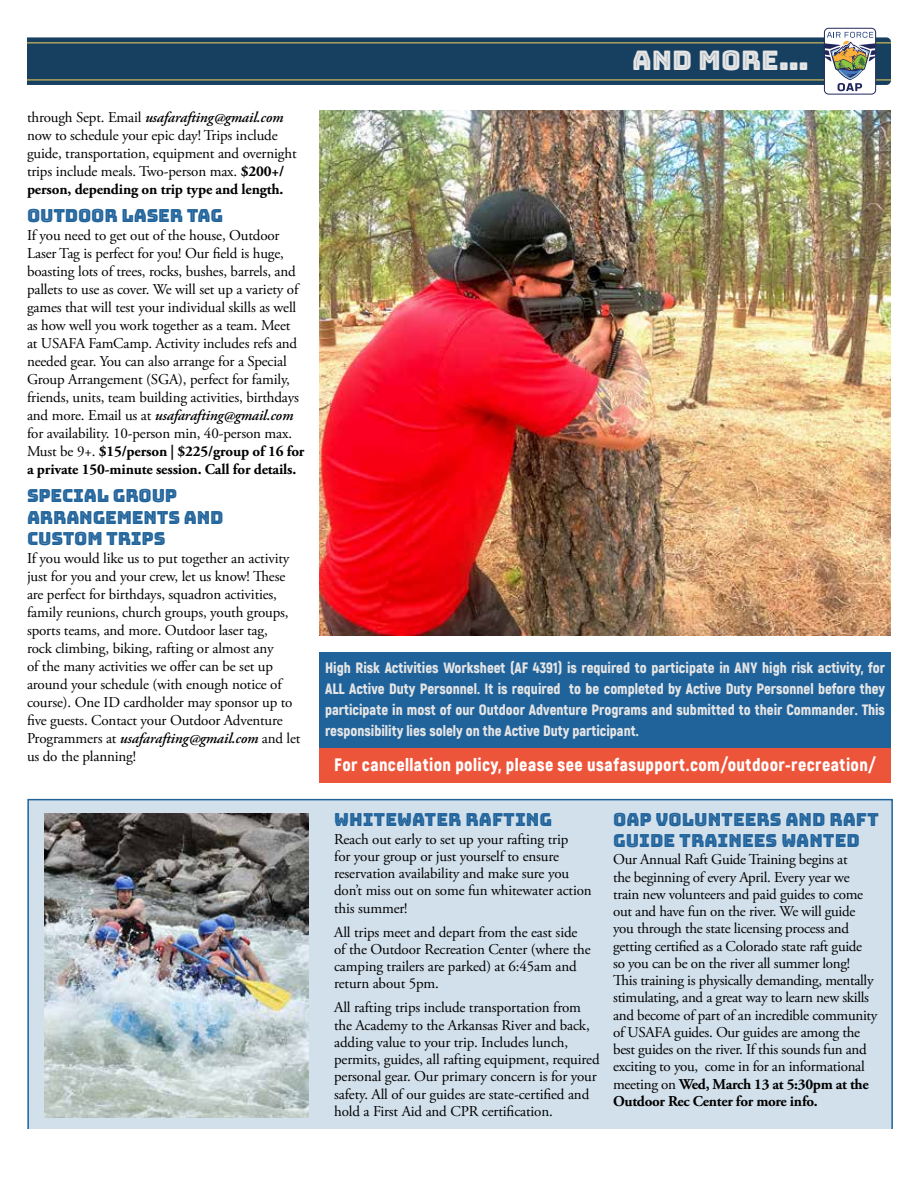
<style>
.page{position:relative;width:918px;height:1188px;background:#fff}
.page>*{position:absolute;margin:0;border:0;box-sizing:border-box;transform-origin:0 0}
.t1{font:27px "Bungee Inline";color:#e5e5e5}
.t2{font:18px/21.6px "Bungee Inline";color:#20639b}
.t3{font:900 18px "Akrobat";letter-spacing:.025em;color:#fff}
.t4{font:15px/18px "Adobe Garamond Pro";letter-spacing:-.01em;color:#000}
.t5{font:900 15px/21px "Akrobat";color:#e5e5e5;text-align:justify}
.s1{font-weight:600;font-style:italic}
.s2{font-weight:700}
</style>
<div class="page">
<div style="left:824px;top:28px;width:52px;height:66px;background:linear-gradient(to right,#fff,#fff);border-radius:4px"></div>
<div style="left:824px;top:28px;width:52px;height:66px;border:1px solid #21275c;border-radius:4px"></div>
<svg style="left:27px;top:32px;width:864px;height:59px"></svg>
<img style="left:320px;top:111px;width:571px;height:524px">
<div style="left:27px;top:799px;width:866px;height:329px;background:#d2e0eb"></div>
<img style="left:44px;top:814px;width:265px;height:304px">
<div style="left:320px;top:747px;width:571px;height:36px;background:#ed553b"></div>
<div style="left:319px;top:652px;width:572px;height:95px;background:#20639b"></div>
<p class="t4" style="left:27px;top:108px;width:271px">through Sept. Email <span class="s1">usafarafting@gmail.com </span>now to schedule your epic day! Trips include guide, transportation, equipment and overnight trips include meals. Two-person max. <span class="s2">$200+/ person, depending on trip type and length.</span></p>
<p class="t2" style="left:27px;top:205px;width:198px">OUTDOOR LASER TAG</p>
<p class="t4" style="left:27px;top:227px;width:279px">If you need to get out of the house, Outdoor Laser Tag is perfect for you! Our field is huge, boasting lots of trees, rocks, bushes, barrels, and pallets to use as cover. We will set up a variety of games that will test your individual skills as well as how well you work together as a team. Meet at USAFA FamCamp. Activity includes refs and needed gear. You can also arrange for a Special Group Arrangement (SGA), perfect for family, friends, units, team building activities, birthdays and more. Email us at <span class="s1">usafarafting@gmail.com </span>for availability. 10-person min, 40-person max.<br>Must be 9+. <span class="s2">$15/person | $225/group of 16 for a private 150-minute session. Call for details.</span></p>
<p class="t2" style="left:27px;top:485px;width:198px">SPECIAL GROUP<br>ARRANGEMENTS AND<br>CUSTOM TRIPS</p>
<p class="t4" style="left:27px;top:550px;width:275px">If you would like us to put together an activity just for you and your crew, let us know! These are perfect for birthdays, squadron activities, family reunions, church groups, youth groups, sports teams, and more. Outdoor laser tag,<br>rock climbing, biking, rafting or almost any<br>of the many activities we offer can be set up around your schedule (with enough notice of course). One ID cardholder may sponsor up to five guests. Contact your Outdoor Adventure Programmers at <span class="s1">usafarafting@gmail.com</span> and let us do the planning!</p>
<h1 class="t1" style="left:632px;top:45px;width:178px">AND MORE…</h1>
<p class="t5" style="left:325px;top:657px;width:562px">High Risk Activities Worksheet (AF 4391) is required to participate in ANY high risk activity, for ALL Active Duty Personnel. It is required to be completed by Active Duty Personnel before they participate in most of our Outdoor Adventure Programs and submitted to their Commander. This responsibility lies solely on the Active Duty participant.</p>
<p class="t3" style="left:334px;top:753px;width:543px">For cancellation policy, please see usafasupport.com/outdoor-recreation/</p>
<p class="t2" style="left:334px;top:809px;width:220px">WHITEWATER RAFTING</p>
<p class="t4" style="left:334px;top:831px;width:259px;line-height:17.2px">Reach out early to set up your rafting trip<br>for your group or just yourself to ensure reservation availability and make sure you don’t miss out on some fun whitewater action this summer!</p>
<p class="t4" style="left:334px;top:924px;width:258px;line-height:17.2px">All trips meet and depart from the east side of the Outdoor Recreation Center (where the camping trailers are parked) at 6:45am and return about 5pm.</p>
<p class="t4" style="left:334px;top:1000px;width:267px;line-height:17.2px">All rafting trips include transportation from the Academy to the Arkansas River and back, adding value to your trip. Includes lunch, permits, guides, all rafting equipment, required personal gear. Our primary concern is for your safety. All of our guides are state-certified and hold a First Aid and CPR certification.</p>
<p class="t2" style="left:613px;top:810px;width:267px;line-height:20.7px">OAP VOLUNTEERS AND RAFT<br>GUIDE TRAINEES WANTED</p>
<p class="t4" style="left:613px;top:852px;width:266px;line-height:17.2px">Our Annual Raft Guide Training begins at<br>the beginning of every April. Every year we train new volunteers and paid guides to come out and have fun on the river. We will guide you through the state licensing process and getting certified as a Colorado state raft guide so you can be on the river all summer long!<br>This training is physically demanding, mentally stimulating, and a great way to learn new skills and become of part of an incredible community of USAFA guides. Our guides are among the best guides on the river. If this sounds fun and exciting to you, come in for an informational meeting on <span class="s2">Wed, March 13 at 5:30pm at the Outdoor Rec Center for more info.</span></p>
</div>
